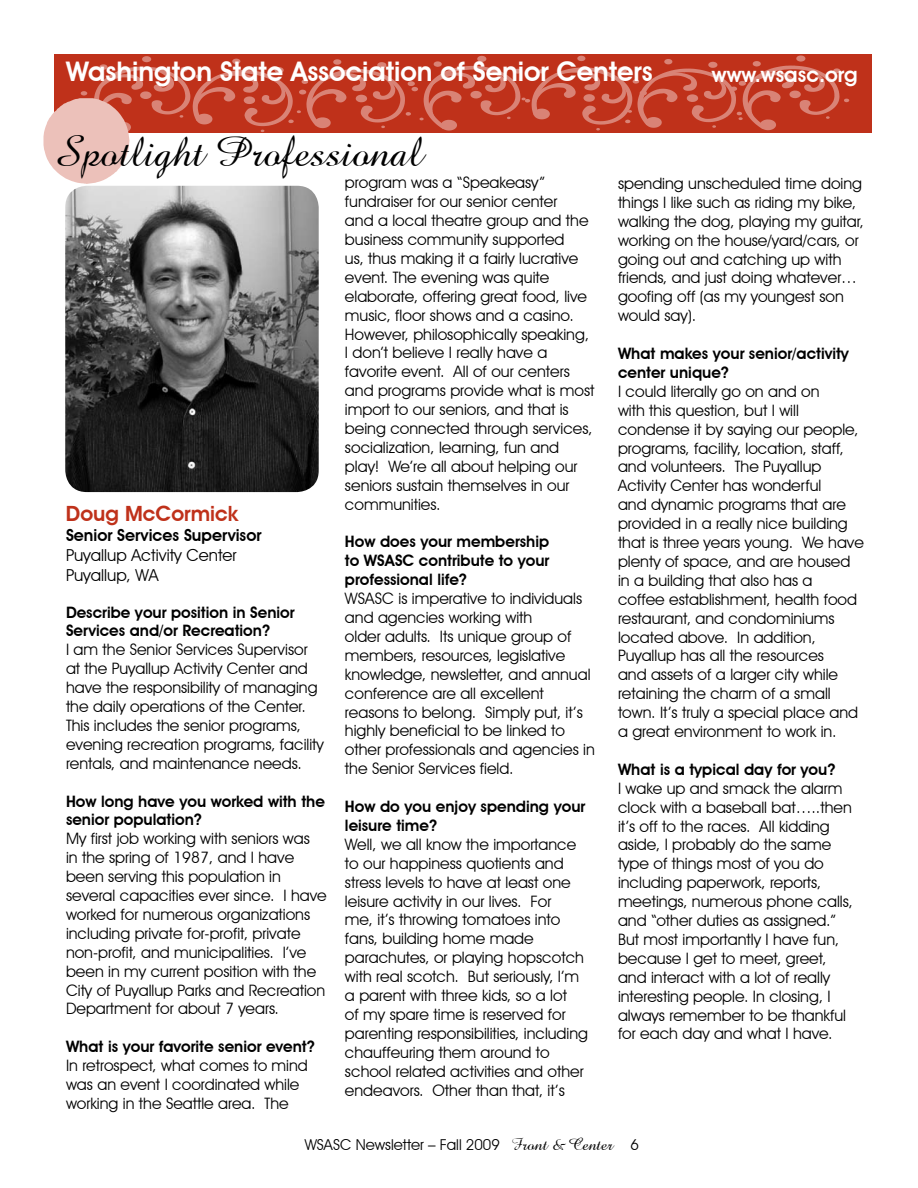
<style>
.page{position:relative;width:918px;height:1188px;background:#fff}
.page>*{position:absolute;margin:0;border:0;box-sizing:border-box;transform-origin:0 0}
.t1{font:45px "Amaze Normal";color:#000}
.t2{font:600 27px "Avant Garde IT Cby BT";color:#fff}
.t3{font:600 21px "Avant Garde IT Cby BT";color:#fff}
.t4{font:600 21px "Avant Garde IT Cby BT";color:#bf311a}
.t5{font:16.5px/19.8px "Avant Garde IT Cby BT";color:#000}
.t6{font:600 16.5px "Avant Garde IT Cby BT";color:#000}
.t7{font:15.75px/18.9px "Avant Garde IT Cby BT";color:#000}
.t8{font:600 15.75px/18.9px "Avant Garde IT Cby BT";color:#000}
.t9{font:15px "Avant Garde IT Cby BT";color:#000}
.s1{font-family:"Amaze Normal";font-size:18px}
</style>
<div class="page">
<div style="left:55px;top:54px;width:817px;height:79px;background:#bf311a"></div>
<svg style="left:44px;top:56px;width:805px;height:128px"></svg>
<img style="left:65px;top:186px;width:254px;height:306px">
<h2 class="t2" style="left:66px;top:55px;width:588px">Washington State Association of Senior Centers</h2>
<h3 class="t3" style="left:712px;top:62px;width:147px">www.wsasc.org</h3>
<h1 class="t1" style="left:53px;top:122px;width:371px">Spotlight Professional</h1>
<p class="t7" style="left:345px;top:173px;width:251px">program was a “Speakeasy” fundraiser for our senior center<br>and a local theatre group and the business community supported<br>us, thus making it a fairly lucrative event. The evening was quite elaborate, offering great food, live music, floor shows and a casino.<br>However, philosophically speaking,<br>I don’t believe I really have a favorite event. All of our centers and programs provide what is most import to our seniors, and that is being connected through services, socialization, learning, fun and play! We’re all about helping our seniors sustain themselves in our communities.</p>
<p class="t8" style="left:345px;top:532px;width:206px;text-align:justify">How does your membership to WSASC contribute to your professional life?</p>
<p class="t7" style="left:345px;top:589px;width:251px">WSASC is imperative to individuals and agencies working with<br>older adults. Its unique group of members, resources, legislative knowledge, newsletter, and annual conference are all excellent reasons to belong. Simply put, it’s highly beneficial to be linked to other professionals and agencies in the Senior Services field.</p>
<p class="t8" style="left:345px;top:797px;width:242px">How do you enjoy spending your leisure time?</p>
<p class="t7" style="left:345px;top:835px;width:245px">Well, we all know the importance to our happiness quotients and stress levels to have at least one leisure activity in our lives. For<br>me, it’s throwing tomatoes into fans, building home made parachutes, or playing hopscotch with real scotch. But seriously, I’m a parent with three kids, so a lot<br>of my spare time is reserved for parenting responsibilities, including chauffeuring them around to school related activities and other endeavors. Other than that, it’s</p>
<h3 class="t4" style="left:66px;top:501px;width:174px">Doug McCormick</h3>
<p class="t6" style="left:66px;top:525px;width:197px">Senior Services Supervisor</p>
<p class="t5" style="left:66px;top:545px;width:172px">Puyallup Activity Center<br>Puyallup, WA</p>
<p class="t8" style="left:66px;top:602px;width:230px">Describe your position in Senior<br>Services and/or Recreation?</p>
<p class="t7" style="left:66px;top:640px;width:259px">I am the Senior Services Supervisor at the Puyallup Activity Center and have the responsibility of managing the daily operations of the Center.<br>This includes the senior programs, evening recreation programs, facility rentals, and maintenance needs.</p>
<p class="t8" style="left:66px;top:791px;width:260px">How long have you worked with the senior population?</p>
<p class="t7" style="left:66px;top:829px;width:262px">My first job working with seniors was<br>in the spring of 1987, and I have been serving this population in several capacities ever since. I have worked for numerous organizations including private for-profit, private non-profit, and municipalities. I’ve been in my current position with the City of Puyallup Parks and Recreation Department for about 7 years.</p>
<p class="t8" style="left:66px;top:1037px;width:250px">What is your favorite senior event?</p>
<p class="t7" style="left:66px;top:1056px;width:243px">In retrospect, what comes to mind was an event I coordinated while working in the Seattle area. The</p>
<p class="t7" style="left:618px;top:174px;width:247px">spending unscheduled time doing things I like such as riding my bike, walking the dog, playing my guitar, working on the house/yard/cars, or going out and catching up with friends, and just doing whatever… goofing off (as my youngest son would say).</p>
<p class="t8" style="left:618px;top:344px;width:232px">What makes your senior/activity center unique?</p>
<p class="t7" style="left:618px;top:382px;width:247px">I could literally go on and on<br>with this question, but I will condense it by saying our people, programs, facility, location, staff, and volunteers. The Puyallup<br>Activity Center has wonderful<br>and dynamic programs that are provided in a really nice building that is three years young. We have plenty of space, and are housed in a building that also has a<br>coffee establishment, health food restaurant, and condominiums located above. In addition,<br>Puyallup has all the resources<br>and assets of a larger city while retaining the charm of a small town. It’s truly a special place and a great environment to work in.</p>
<p class="t8" style="left:618px;top:760px;width:219px">What is a typical day for you?</p>
<p class="t7" style="left:618px;top:779px;width:236px">I wake up and smack the alarm clock with a baseball bat…..then it’s off to the races. All kidding aside, I probably do the same type of things most of you do including paperwork, reports, meetings, numerous phone calls, and “other duties as assigned.”<br>But most importantly I have fun, because I get to meet, greet, and interact with a lot of really interesting people. In closing, I always remember to be thankful for each day and what I have.</p>
<p class="t9" style="left:305px;top:1136px;width:336px">WSASC Newsletter – Fall 2009 <span class="s1">Front &amp; Center</span> 6</p>
</div>
